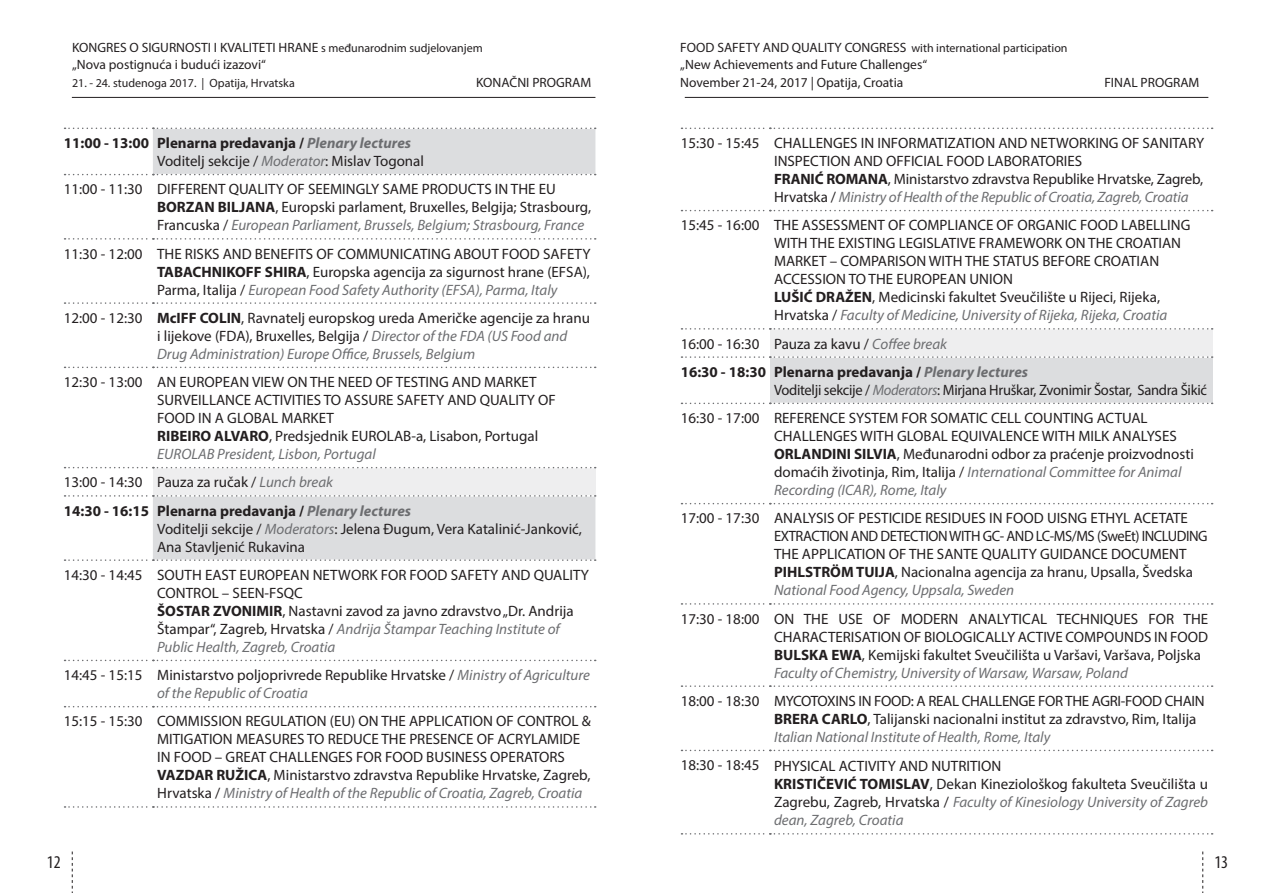
<style>
.page{position:relative;width:1276px;height:893px;background:#fff}
.page>*{position:absolute;margin:0;border:0;box-sizing:border-box;transform-origin:0 0}
.t1{font:condensed 18px "Myriad Pro";color:#231f20}
.t2{font:15px/18px "Myriad Pro";color:#231f20}
.t3{font:700 15px/28.2px "Myriad Pro";color:#231f20}
.t4{font:15px/28.2px "Myriad Pro";letter-spacing:-.02em;color:#231f20}
.t5{font:13.5px/17.7px "Myriad Pro";color:#231f20}
.t6{font:12px "Myriad Pro";color:#231f20}
.s1{font-size:12px}
.s2{font-style:italic;color:#6c6d70}
.s3{font-weight:400}
.s4{font-weight:400;font-style:italic;color:#6c6d70}
.s5{font-weight:700}
.s6{font-size:13.5px}
</style>
<div class="page">
<svg style="left:72px;top:851px;width:1px;height:42px"></svg>
<hr style="left:72px;top:97px;width:523px;height:1px;background:#231f20">
<svg style="left:153px;top:129px;width:442px;height:430px"></svg>
<div style="left:153px;top:468px;width:442px;height:28px;background:#eeeeef"></div>
<svg style="left:65px;top:128px;width:531px;height:1px"></svg>
<svg style="left:65px;top:174px;width:531px;height:1px"></svg>
<svg style="left:65px;top:238px;width:531px;height:2px"></svg>
<svg style="left:65px;top:302px;width:531px;height:2px"></svg>
<svg style="left:65px;top:367px;width:531px;height:1px"></svg>
<svg style="left:65px;top:467px;width:531px;height:1px"></svg>
<svg style="left:65px;top:495px;width:531px;height:2px"></svg>
<svg style="left:65px;top:559px;width:531px;height:2px"></svg>
<svg style="left:65px;top:660px;width:531px;height:1px"></svg>
<svg style="left:65px;top:706px;width:531px;height:1px"></svg>
<svg style="left:65px;top:806px;width:531px;height:2px"></svg>
<svg style="left:1202px;top:851px;width:1px;height:42px"></svg>
<hr style="left:685px;top:97px;width:523px;height:1px;background:#231f20">
<div style="left:770px;top:329px;width:442px;height:28px;background:#eeeeef"></div>
<div style="left:770px;top:357px;width:442px;height:46px;background:#dcdddf"></div>
<svg style="left:681px;top:128px;width:531px;height:1px"></svg>
<svg style="left:681px;top:210px;width:531px;height:1px"></svg>
<svg style="left:681px;top:328px;width:531px;height:2px"></svg>
<svg style="left:681px;top:356px;width:531px;height:2px"></svg>
<svg style="left:681px;top:403px;width:531px;height:1px"></svg>
<svg style="left:681px;top:503px;width:531px;height:1px"></svg>
<svg style="left:681px;top:603px;width:531px;height:2px"></svg>
<svg style="left:681px;top:685px;width:531px;height:2px"></svg>
<svg style="left:681px;top:750px;width:531px;height:1px"></svg>
<svg style="left:681px;top:833px;width:531px;height:2px"></svg>
<p class="t5" style="left:72px;top:38px;width:412px">KONGRES O SIGURNOSTI I KVALITETI HRANE <span class="s1">s međunarodnim sudjelovanjem </span>„Nova postignuća i budući izazovi“</p>
<p class="t6" style="left:72px;top:76px;width:224px">21. - 24. studenoga 2017. | Opatija, Hrvatska</p>
<p class="t5" style="left:476px;top:73px;width:117px">KONAČNI PROGRAM</p>
<p class="t3" style="left:157px;top:134px;width:268px;line-height:18px;text-indent:-93px">11:00 - 13:00 Plenarna predavanja / <span class="s2">Plenary lectures<br></span><span class="s3">Voditelj sekcije /</span> <span class="s4">Moderator</span><span class="s3">: Mislav Togonal</span></p>
<p class="t2" style="left:157px;top:180px;width:435px;text-indent:-93px">11:00 - 11:30 DIFFERENT QUALITY OF SEEMINGLY SAME PRODUCTS IN THE EU<br><span class="s5">BORZAN BILJANA</span>, Europski parlament, Bruxelles, Belgija; Strasbourg,<br>Francuska / <span class="s2">European Parliament, Brussels, Belgium; Strasbourg, France</span></p>
<p class="t2" style="left:157px;top:244px;width:435px;text-align:justify;text-indent:-93px">11:30 - 12:00 THE RISKS AND BENEFITS OF COMMUNICATING ABOUT FOOD SAFETY <span class="s5">TABACHNIKOFF SHIRA</span>, Europska agencija za sigurnost hrane (EFSA), Parma, Italija / <span class="s2">European Food Safety Authority (EFSA), Parma, Italy</span></p>
<p class="t2" style="left:157px;top:309px;width:434px;text-indent:-93px">12:00 - 12:30 <span class="s5">McIFF COLIN</span>, Ravnatelj europskog ureda Američke agencije za hranu i lijekove (FDA), Bruxelles, Belgija / <span class="s2">Director of the FDA (US Food and<br>Drug Administration) Europe Office, Brussels, Belgium</span></p>
<p class="t2" style="left:157px;top:373px;width:400px;text-indent:-93px">12:30 - 13:00 AN EUROPEAN VIEW ON THE NEED OF TESTING AND MARKET SURVEILLANCE ACTIVITIES TO ASSURE SAFETY AND QUALITY OF FOOD IN A GLOBAL MARKET<br><span class="s5">RIBEIRO ALVARO</span>, Predsjednik EUROLAB-a, Lisabon, Portugal <span class="s2">EUROLAB President, Lisbon, Portugal</span></p>
<p class="t3" style="left:64px;top:468px;width:349px"><span class="s3">13:00 - 14:30 Pauza za ručak /</span> <span class="s4">Lunch break<br></span>14:30 - 16:15 Plenarna predavanja / <span class="s2">Plenary lectures</span></p>
<p class="t2" style="left:157px;top:519px;width:426px">Voditelji sekcije / <span class="s2">Moderators</span>: Jelena Đugum, Vera Katalinić-Janković,<br>Ana Stavljenić Rukavina</p>
<p class="t2" style="left:157px;top:566px;width:433px;text-indent:-93px">14:30 - 14:45 SOUTH EAST EUROPEAN NETWORK FOR FOOD SAFETY AND QUALITY CONTROL – SEEN-FSQC<br><span class="s5">ŠOSTAR ZVONIMIR</span>, Nastavni zavod za javno zdravstvo „Dr. Andrija Štampar“, Zagreb, Hrvatska / <span class="s2">Andrija Štampar Teaching Institute of Public Health, Zagreb, Croatia</span></p>
<p class="t2" style="left:157px;top:666px;width:434px;text-indent:-93px">14:45 - 15:15 Ministarstvo poljoprivrede Republike Hrvatske / <span class="s2">Ministry of Agriculture of the Republic of Croatia</span></p>
<p class="t2" style="left:157px;top:712px;width:435px;text-indent:-93px">15:15 - 15:30 COMMISSION REGULATION (EU) ON THE APPLICATION OF CONTROL &amp; MITIGATION MEASURES TO REDUCE THE PRESENCE OF ACRYLAMIDE IN FOOD – GREAT CHALLENGES FOR FOOD BUSINESS OPERATORS <span class="s5">VAZDAR RUŽICA</span>, Ministarstvo zdravstva Republike Hrvatske, Zagreb, Hrvatska / <span class="s2">Ministry of Health of the Republic of Croatia, Zagreb, Croatia</span></p>
<p class="t1" style="left:47px;top:851px;width:15px">12</p>
<p class="t6" style="left:680px;top:40px;width:389px"><span class="s6">FOOD SAFETY AND QUALITY CONGRESS</span> with international participation</p>
<p class="t5" style="left:680px;top:56px;width:248px">„New Achievements and Future Challenges“<br>November 21-24, 2017 | Opatija, Croatia</p>
<p class="t5" style="left:1104px;top:73px;width:97px">FINAL PROGRAM</p>
<p class="t2" style="left:774px;top:134px;width:431px;text-indent:-93px">15:30 - 15:45 CHALLENGES IN INFORMATIZATION AND NETWORKING OF SANITARY INSPECTION AND OFFICIAL FOOD LABORATORIES<br><span class="s5">FRANIĆ ROMANA</span>, Ministarstvo zdravstva Republike Hrvatske, Zagreb, Hrvatska / <span class="s2">Ministry of Health of the Republic of Croatia, Zagreb, Croatia</span></p>
<p class="t2" style="left:774px;top:216px;width:418px;text-indent:-93px">15:45 - 16:00 THE ASSESSMENT OF COMPLIANCE OF ORGANIC FOOD LABELLING WITH THE EXISTING LEGISLATIVE FRAMEWORK ON THE CROATIAN MARKET – COMPARISON WITH THE STATUS BEFORE CROATIAN ACCESSION TO THE EUROPEAN UNION<br><span class="s5">LUŠIĆ DRAŽEN</span>, Medicinski fakultet Sveučilište u Rijeci, Rijeka, Hrvatska / <span class="s2">Faculty of Medicine, University of Rijeka, Rijeka, Croatia</span></p>
<p class="t3" style="left:681px;top:329px;width:349px"><span class="s3">16:00 - 16:30 Pauza za kavu /</span> <span class="s4">Coffee break<br></span>16:30 - 18:30 Plenarna predavanja / <span class="s2">Plenary lectures</span></p>
<p class="t4" style="left:681px;top:375px;width:528px;text-indent:93px">Voditelji sekcije / <span class="s2">Moderators</span>: Mirjana Hruškar, Zvonimir Šostar, Sandra Šikić<br>16:30 - 17:00 REFERENCE SYSTEM FOR SOMATIC CELL COUNTING ACTUAL</p>
<p class="t2" style="left:774px;top:427px;width:421px">CHALLENGES WITH GLOBAL EQUIVALENCE WITH MILK ANALYSES <span class="s5">ORLANDINI SILVIA</span>, Međunarodni odbor za praćenje proizvodnosti domaćih životinja, Rim, Italija / <span class="s2">International Committee for Animal Recording (ICAR), Rome, Italy</span></p>
<p class="t2" style="left:774px;top:509px;width:435px;text-indent:-93px">17:00 - 17:30 ANALYSIS OF PESTICIDE RESIDUES IN FOOD UISNG ETHYL ACETATE EXTRACTION AND DETECTION WITH GC- AND LC-MS/MS (SweEt) INCLUDING THE APPLICATION OF THE SANTE QUALITY GUIDANCE DOCUMENT <span class="s5">PIHLSTRÖM TUIJA</span>, Nacionalna agencija za hranu, Upsalla, Švedska <span class="s2">National Food Agency, Uppsala, Sweden</span></p>
<p class="t2" style="left:774px;top:609px;width:435px;text-indent:-93px">17:30 - 18:00 ON THE USE OF MODERN ANALYTICAL TECHNIQUES FOR THE CHARACTERISATION OF BIOLOGICALLY ACTIVE COMPOUNDS IN FOOD <span class="s5">BULSKA EWA</span>, Kemijski fakultet Sveučilišta u Varšavi, Varšava, Poljska <span class="s2">Faculty of Chemistry, University of Warsaw, Warsaw, Poland</span></p>
<p class="t2" style="left:774px;top:692px;width:432px;text-indent:-93px">18:00 - 18:30 MYCOTOXINS IN FOOD: A REAL CHALLENGE FOR THE AGRI-FOOD CHAIN<br><span class="s5">BRERA CARLO</span>, Talijanski nacionalni institut za zdravstvo, Rim, Italija<br><span class="s2">Italian National Institute of Health, Rome, Italy</span></p>
<p class="t2" style="left:774px;top:757px;width:435px;text-indent:-93px">18:30 - 18:45 PHYSICAL ACTIVITY AND NUTRITION<br><span class="s5">KRISTIČEVIĆ TOMISLAV</span>, Dekan Kineziološkog fakulteta Sveučilišta u Zagrebu, Zagreb, Hrvatska / <span class="s2">Faculty of Kinesiology University of Zagreb dean, Zagreb, Croatia</span></p>
<p class="t1" style="left:1214px;top:851px;width:15px">13</p>
</div>
